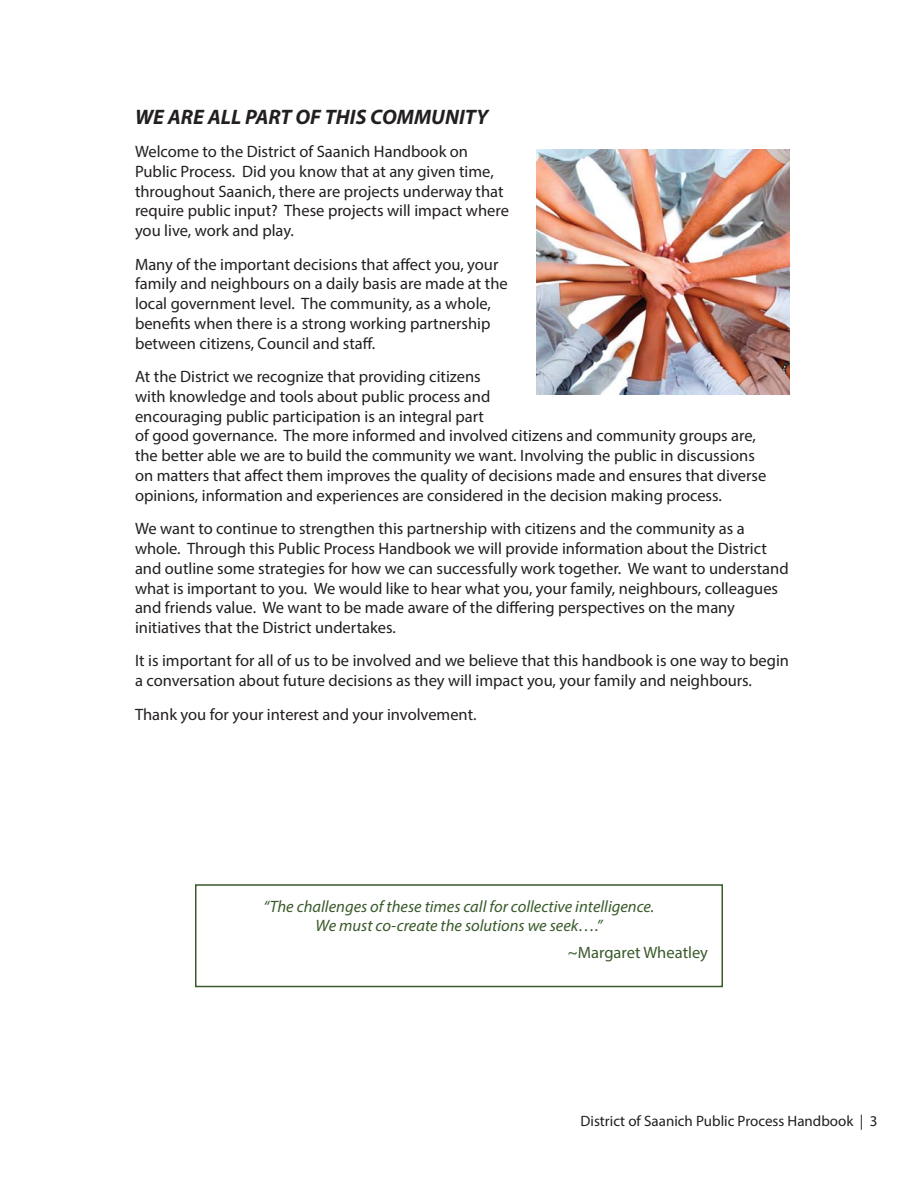
<style>
.page{position:relative;width:918px;height:1188px;background:#fff}
.page>*{position:absolute;margin:0;border:0;box-sizing:border-box;transform-origin:0 0}
.t1{font:italic 700 21px "Myriad Pro";color:#231f20}
.t2{font:16.5px/19.8px "Myriad Pro";color:#231f20}
.t3{font:italic 16.5px/19.8px "Myriad Pro";color:#395a2a;text-align:center}
.t4{font:16.5px "Myriad Pro";color:#395a2a}
.t5{font:15px "Myriad Pro";color:#231f20}
</style>
<div class="page">
<div style="left:195px;top:884px;width:528px;height:103px;border:2px solid #395a2a"></div>
<img style="left:536px;top:149px;width:254px;height:246px">
<p class="t1" style="left:135px;top:109px;width:355px">WE ARE ALL PART OF THIS COMMUNITY</p>
<p class="t2" style="left:135px;top:143px;width:375px">Welcome to the District of Saanich Handbook on Public Process. Did you know that at any given time, throughout Saanich, there are projects underway that require public input? These projects will impact where you live, work and play.</p>
<p class="t2" style="left:135px;top:255px;width:374px">Many of the important decisions that affect you, your family and neighbours on a daily basis are made at the local government level. The community, as a whole, benefits when there is a strong working partnership between citizens, Council and staff.</p>
<p class="t2" style="left:135px;top:368px;width:633px">At the District we recognize that providing citizens<br>with knowledge and tools about public process and<br>encouraging public participation is an integral part<br>of good governance. The more informed and involved citizens and community groups are, the better able we are to build the community we want. Involving the public in discussions on matters that affect them improves the quality of decisions made and ensures that diverse opinions, information and experiences are considered in the decision making process.</p>
<p class="t2" style="left:135px;top:520px;width:655px">We want to continue to strengthen this partnership with citizens and the community as a whole. Through this Public Process Handbook we will provide information about the District and outline some strategies for how we can successfully work together. We want to understand what is important to you. We would like to hear what you, your family, neighbours, colleagues and friends value. We want to be made aware of the differing perspectives on the many initiatives that the District undertakes.</p>
<p class="t2" style="left:135px;top:652px;width:656px">It is important for all of us to be involved and we believe that this handbook is one way to begin a conversation about future decisions as they will impact you, your family and neighbours.</p>
<p class="t2" style="left:135px;top:705px;width:343px">Thank you for your interest and your involvement.</p>
<p class="t3" style="left:264px;top:897px;width:392px">“The challenges of these times call for collective intelligence.<br>We must co-create the solutions we seek….”</p>
<p class="t4" style="left:568px;top:946px;width:142px">~Margaret Wheatley</p>
<p class="t5" style="left:581px;top:1115px;width:298px">District of Saanich Public Process Handbook | 3</p>
</div>
